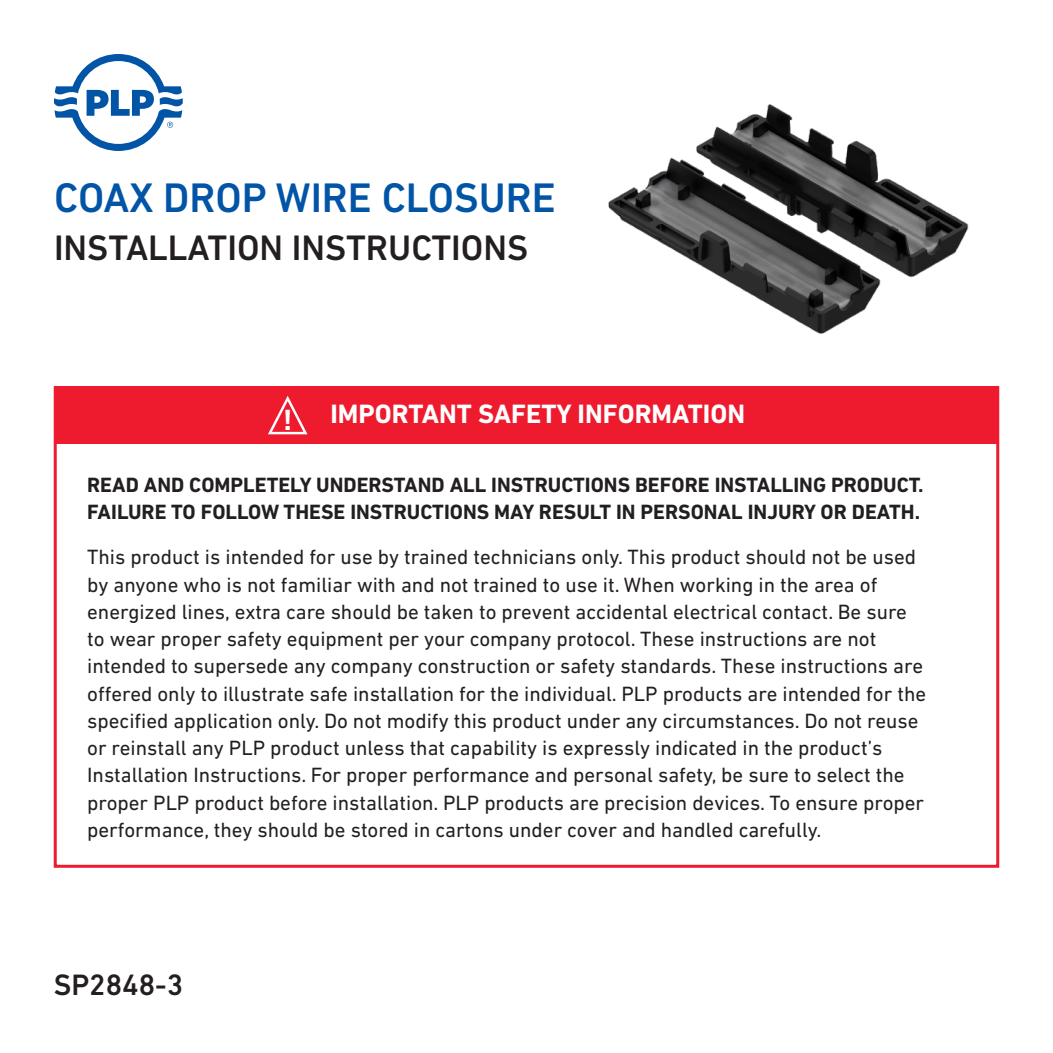
<style>
.page{position:relative;width:1053px;height:1053px;background:#fff}
.page>*{position:absolute;margin:0;border:0;box-sizing:border-box;transform-origin:0 0}
.t1{font:500 42px "DIN Next LT Pro";color:#0154a6}
.t2{font:500 36px "DIN Next LT Pro";color:#231f20}
.t3{font:500 30px "DIN Next LT Pro";color:#231f20}
.t4{font:700 29.7px "DIN Next LT Pro";color:#fff}
.t5{font:700 27px "DIN Next LT Pro";color:#fff}
.Body_text{font:21px/27.3px "DIN Next LT Pro";color:#231f20}
.Body_text-2{font:700 21px/27.3px "DIN Next LT Pro";color:#231f20}
</style>
<div class="page">
<svg style="left:54px;top:54px;width:129px;height:97px"></svg>
<div style="left:54px;top:386px;width:945px;height:58px;background:#ee1a2e"></div>
<svg style="left:268px;top:396px;width:40px;height:39px"></svg>
<img style="left:608px;top:104px;width:361px;height:230px">
<p class="t1" style="left:54px;top:174px;width:503px">COAX DROP WIRE CLOSURE</p>
<p class="t2" style="left:54px;top:227px;width:476px">INSTALLATION INSTRUCTIONS</p>
<p class="t4" style="left:283px;top:402px;width:11px">!</p>
<p class="t5" style="left:330px;top:398px;width:416px">IMPORTANT SAFETY INFORMATION</p>
<p class="Body_text-2" style="left:87px;top:471px;width:838px">READ AND COMPLETELY UNDERSTAND ALL INSTRUCTIONS BEFORE INSTALLING PRODUCT.<br>FAILURE TO FOLLOW THESE INSTRUCTIONS MAY RESULT IN PERSONAL INJURY OR DEATH.</p>
<p class="Body_text" style="left:87px;top:543px;width:841px">This product is intended for use by trained technicians only. This product should not be used by anyone who is not familiar with and not trained to use it. When working in the area of energized lines, extra care should be taken to prevent accidental electrical contact. Be sure to wear proper safety equipment per your company protocol. These instructions are not intended to supersede any company construction or safety standards. These instructions are offered only to illustrate safe installation for the individual. PLP products are intended for the specified application only. Do not modify this product under any circumstances. Do not reuse or reinstall any PLP product unless that capability is expressly indicated in the product’s Installation Instructions. For proper performance and personal safety, be sure to select the proper PLP product before installation. PLP products are precision devices. To ensure proper performance, they should be stored in cartons under cover and handled carefully.</p>
<p class="t3" style="left:54px;top:967px;width:131px">SP2848-3</p>
</div>
